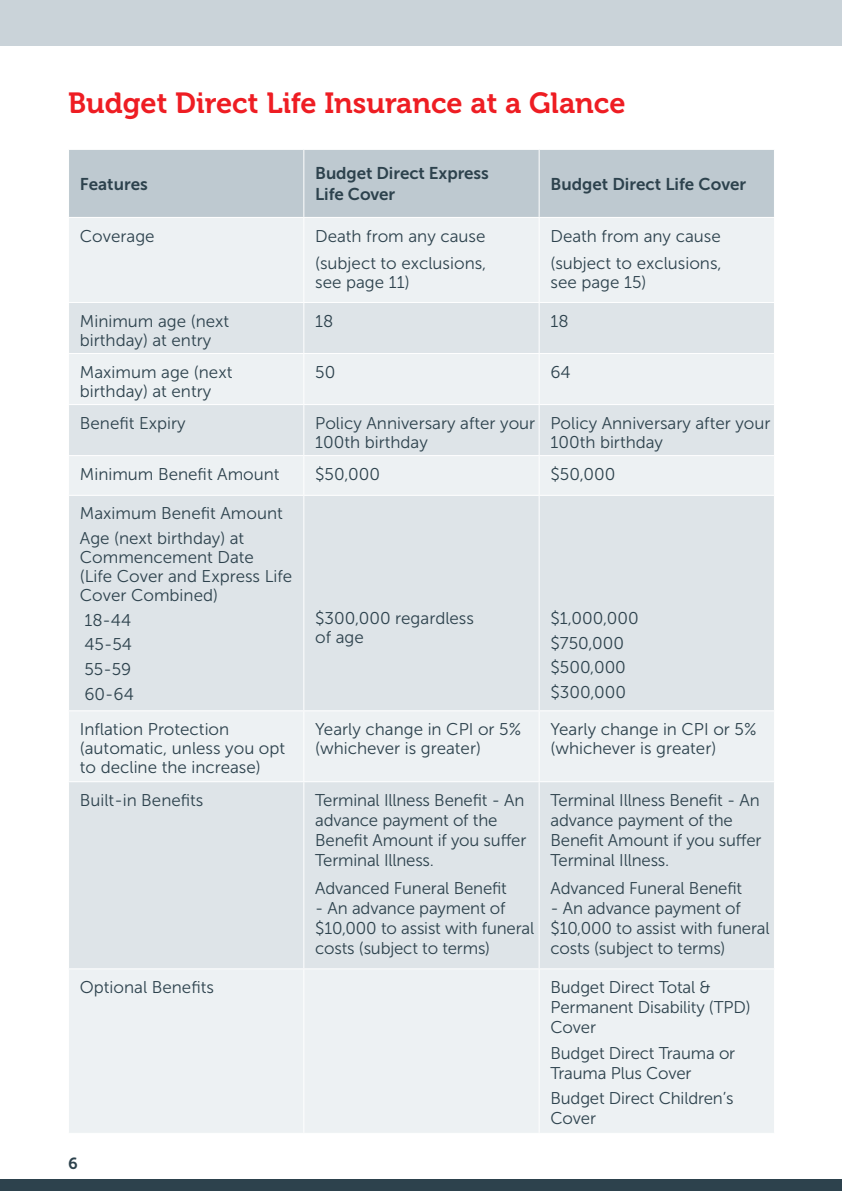
<style>
.page{position:relative;width:842px;height:1191px;background:#fff}
.page>*{position:absolute;margin:0;border:0;box-sizing:border-box;transform-origin:0 0}
.Heading_1{font:29px "Museo 700";color:#ee1d23}
.Body_copy{font:17px/19px "Museo Sans 300";color:#2d424d}
.Body_copy-2{font:17px/21px "Museo Sans 700";letter-spacing:-.005em;color:#2d424d}
.t1{font:16px "Museo Sans 700";color:#2d424d}
</style>
<div class="page">
<div style="left:0;top:0;width:842px;height:45px;background:#cad3d9"></div>
<div style="left:0;top:1179px;width:842px;height:12px;background:#2d424d"></div>
<div style="left:69px;top:150px;width:705px;height:67px;background:#bec9d0"></div>
<div style="left:69px;top:218px;width:705px;height:914px;background:#edf1f3"></div>
<svg style="left:69px;top:303px;width:705px;height:665px;background:#e1e7ea"></svg>
<hr style="left:303px;top:150px;width:1px;height:67px;background:#fff">
<hr style="left:539px;top:150px;width:1px;height:67px;background:#fff">
<hr style="left:303px;top:218px;width:1px;height:84px;background:#fff">
<hr style="left:539px;top:218px;width:1px;height:84px;background:#fff">
<hr style="left:68px;top:302px;width:236px;height:1px;background:#fff">
<hr style="left:304px;top:302px;width:235px;height:1px;background:#fff">
<hr style="left:303px;top:303px;width:1px;height:50px;background:#fff">
<hr style="left:539px;top:302px;width:236px;height:1px;background:#fff">
<hr style="left:539px;top:303px;width:1px;height:50px;background:#fff">
<hr style="left:68px;top:353px;width:236px;height:1px;background:#fff">
<hr style="left:304px;top:353px;width:235px;height:1px;background:#fff">
<hr style="left:303px;top:354px;width:1px;height:50px;background:#fff">
<hr style="left:539px;top:353px;width:236px;height:1px;background:#fff">
<hr style="left:539px;top:354px;width:1px;height:50px;background:#fff">
<hr style="left:68px;top:404px;width:236px;height:1px;background:#fff">
<hr style="left:304px;top:404px;width:235px;height:1px;background:#fff">
<hr style="left:303px;top:405px;width:1px;height:50px;background:#fff">
<hr style="left:539px;top:404px;width:236px;height:1px;background:#fff">
<hr style="left:539px;top:405px;width:1px;height:50px;background:#fff">
<hr style="left:68px;top:455px;width:236px;height:1px;background:#fff">
<hr style="left:304px;top:455px;width:235px;height:1px;background:#fff">
<hr style="left:303px;top:456px;width:1px;height:39px;background:#fff">
<hr style="left:539px;top:455px;width:236px;height:1px;background:#fff">
<hr style="left:539px;top:456px;width:1px;height:39px;background:#fff">
<hr style="left:68px;top:495px;width:236px;height:1px;background:#fff">
<hr style="left:304px;top:495px;width:235px;height:1px;background:#fff">
<hr style="left:303px;top:496px;width:1px;height:214px;background:#fff">
<hr style="left:539px;top:495px;width:236px;height:1px;background:#fff">
<hr style="left:539px;top:496px;width:1px;height:214px;background:#fff">
<hr style="left:68px;top:710px;width:236px;height:1px;background:#fff">
<hr style="left:304px;top:710px;width:235px;height:1px;background:#fff">
<hr style="left:303px;top:711px;width:1px;height:70px;background:#fff">
<hr style="left:539px;top:710px;width:236px;height:1px;background:#fff">
<hr style="left:539px;top:711px;width:1px;height:70px;background:#fff">
<hr style="left:68px;top:781px;width:236px;height:1px;background:#fff">
<hr style="left:304px;top:781px;width:235px;height:1px;background:#fff">
<hr style="left:303px;top:782px;width:1px;height:186px;background:#fff">
<hr style="left:539px;top:781px;width:236px;height:1px;background:#fff">
<hr style="left:539px;top:782px;width:1px;height:186px;background:#fff">
<hr style="left:68px;top:968px;width:236px;height:1px;background:#fff">
<hr style="left:304px;top:968px;width:235px;height:1px;background:#fff">
<hr style="left:303px;top:969px;width:1px;height:163px;background:#fff">
<hr style="left:539px;top:968px;width:236px;height:1px;background:#fff">
<hr style="left:539px;top:969px;width:1px;height:163px;background:#fff">
<p class="Heading_1" style="left:68px;top:86px;width:559px">Budget Direct Life Insurance at a Glance</p>
<p class="Body_copy-2" style="left:80px;top:173px;width:69px">Features</p>
<p class="Body_copy-2" style="left:315px;top:163px;width:175px">Budget Direct Express<br>Life Cover</p>
<p class="Body_copy-2" style="left:550px;top:173px;width:197px">Budget Direct Life Cover</p>
<p class="Body_copy" style="left:80px;top:226px;width:76px">Coverage</p>
<p class="Body_copy" style="left:315px;top:226px;width:172px">Death from any cause</p>
<p class="Body_copy" style="left:315px;top:254px;width:173px">(subject to exclusions, see page 11)</p>
<p class="Body_copy" style="left:550px;top:226px;width:172px">Death from any cause</p>
<p class="Body_copy" style="left:550px;top:254px;width:173px">(subject to exclusions, see page 15)</p>
<p class="Body_copy" style="left:80px;top:311px;width:151px">Minimum age (next birthday) at entry</p>
<p class="Body_copy" style="left:315px;top:311px;width:20px">18</p>
<p class="Body_copy" style="left:550px;top:311px;width:20px">18</p>
<p class="Body_copy" style="left:80px;top:362px;width:154px">Maximum age (next birthday) at entry</p>
<p class="Body_copy" style="left:315px;top:362px;width:22px">50</p>
<p class="Body_copy" style="left:550px;top:362px;width:22px">64</p>
<p class="Body_copy" style="left:80px;top:413px;width:107px">Benefit Expiry</p>
<p class="Body_copy" style="left:315px;top:413px;width:222px">Policy Anniversary after your<br>100th birthday</p>
<p class="Body_copy" style="left:550px;top:413px;width:222px">Policy Anniversary after your<br>100th birthday</p>
<p class="Body_copy" style="left:80px;top:464px;width:201px">Minimum Benefit Amount</p>
<p class="Body_copy" style="left:315px;top:464px;width:66px">$50,000</p>
<p class="Body_copy" style="left:550px;top:464px;width:66px">$50,000</p>
<p class="Body_copy" style="left:80px;top:504px;width:204px">Maximum Benefit Amount</p>
<p class="Body_copy" style="left:80px;top:529px;width:214px">Age (next birthday) at<br>Commencement Date<br>(Life Cover and Express Life<br>Cover Combined)</p>
<p class="Body_copy" style="left:84px;top:610px;width:48px">18-44</p>
<p class="Body_copy" style="left:84px;top:635px;width:49px">45-54</p>
<p class="Body_copy" style="left:84px;top:660px;width:48px">55-59</p>
<p class="Body_copy" style="left:84px;top:684px;width:51px">60-64</p>
<p class="Body_copy" style="left:315px;top:608px;width:160px">$300,000 regardless of age</p>
<p class="Body_copy" style="left:550px;top:609px;width:90px">$1,000,000</p>
<p class="Body_copy" style="left:550px;top:633px;width:75px">$750,000</p>
<p class="Body_copy" style="left:550px;top:658px;width:77px">$500,000</p>
<p class="Body_copy" style="left:550px;top:683px;width:77px">$300,000</p>
<p class="Body_copy" style="left:80px;top:719px;width:207px">Inflation Protection (automatic, unless you opt to decline the increase)</p>
<p class="Body_copy" style="left:315px;top:719px;width:207px">Yearly change in CPI or 5% (whichever is greater)</p>
<p class="Body_copy" style="left:550px;top:719px;width:207px">Yearly change in CPI or 5% (whichever is greater)</p>
<p class="Body_copy" style="left:80px;top:790px;width:125px">Built-in Benefits</p>
<p class="Body_copy" style="left:315px;top:790px;width:213px;line-height:20px">Terminal Illness Benefit - An advance payment of the<br>Benefit Amount if you suffer<br>Terminal Illness.</p>
<p class="Body_copy" style="left:315px;top:879px;width:193px">Advanced Funeral Benefit</p>
<p class="Body_copy" style="left:315px;top:898px;width:221px;line-height:20px">- An advance payment of $10,000 to assist with funeral costs (subject to terms)</p>
<p class="Body_copy" style="left:550px;top:790px;width:213px;line-height:20px">Terminal Illness Benefit - An advance payment of the<br>Benefit Amount if you suffer<br>Terminal Illness.</p>
<p class="Body_copy" style="left:550px;top:879px;width:193px">Advanced Funeral Benefit</p>
<p class="Body_copy" style="left:550px;top:898px;width:221px;line-height:20px">- An advance payment of $10,000 to assist with funeral costs (subject to terms)</p>
<p class="Body_copy" style="left:80px;top:977px;width:136px">Optional Benefits</p>
<p class="Body_copy" style="left:550px;top:977px;width:202px;line-height:20px">Budget Direct Total &amp;<br>Permanent Disability (TPD)<br>Cover</p>
<p class="Body_copy" style="left:550px;top:1043px;width:186px;line-height:20px">Budget Direct Trauma or<br>Trauma Plus Cover</p>
<p class="Body_copy" style="left:550px;top:1088px;width:185px;line-height:20px">Budget Direct Children’s<br>Cover</p>
<p class="t1" style="left:68px;top:1154px;width:11px">6</p>
</div>
